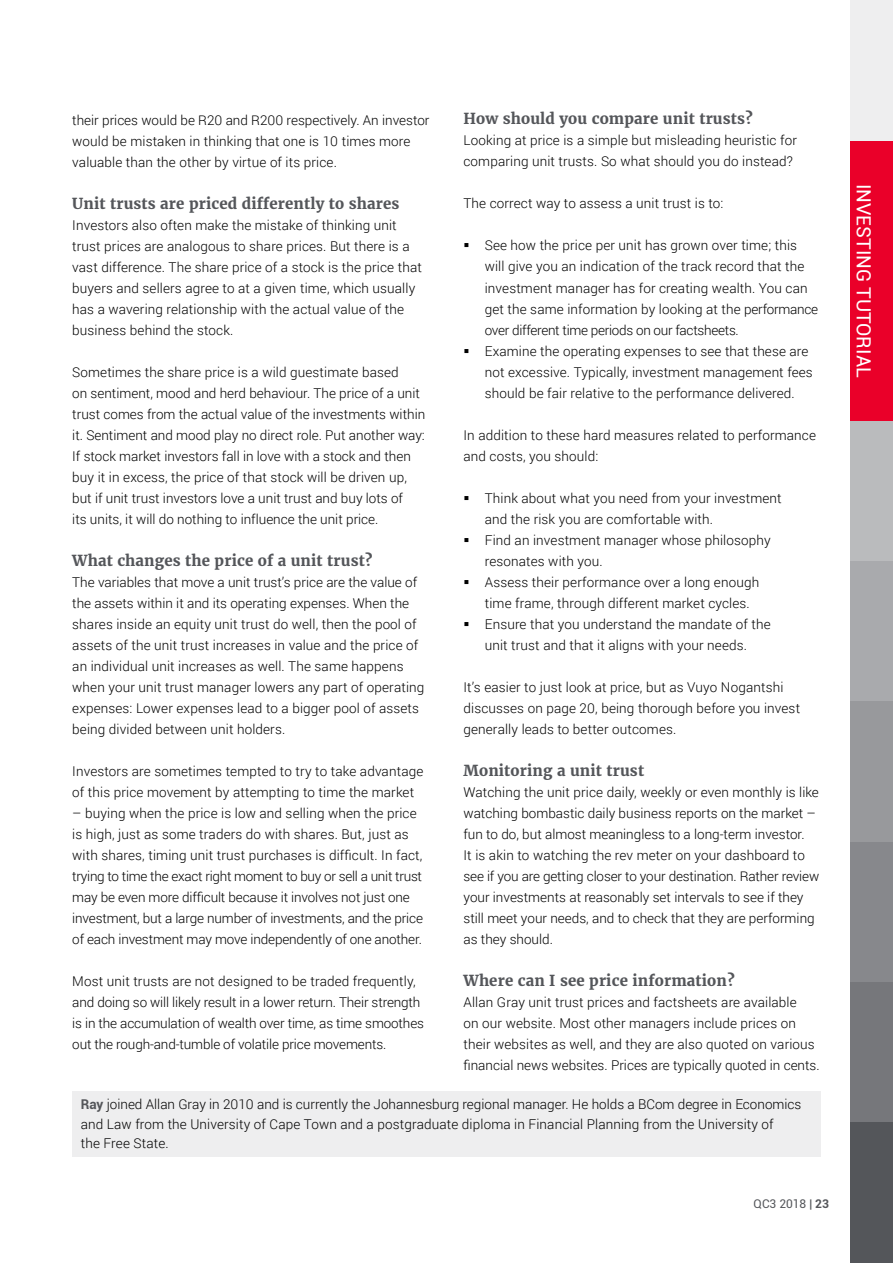
<style>
.page{position:relative;width:893px;height:1263px;background:#fff}
.page>*{position:absolute;margin:0;border:0;box-sizing:border-box;transform-origin:0 0}
.t1{font:19.5px "Roboto";color:#fff}
.t2{font:700 15px "Merriweather";letter-spacing:.01em;color:#54565a}
.t3{font:300 13.5px/21px "Roboto";letter-spacing:.01em;color:#000}
.t4{font:300 13.5px/21px "Roboto";letter-spacing:-.01em;color:#000}
.t5{font:12px "Roboto";color:#54565a}
.s1{font-weight:700;color:#54565a}
.s2{font-weight:700}
</style>
<div class="page">
<div style="left:850px;top:140px;width:43px;height:141px;background:#ea0029"></div>
<div style="left:850px;top:0;width:43px;height:140px;background:#eeeeef"></div>
<div style="left:850px;top:281px;width:43px;height:140px;background:#ea0029"></div>
<div style="left:850px;top:421px;width:43px;height:140px;background:#babbbd"></div>
<div style="left:850px;top:561px;width:43px;height:141px;background:#a9aaad"></div>
<div style="left:850px;top:702px;width:43px;height:140px;background:#98999c"></div>
<div style="left:850px;top:842px;width:43px;height:140px;background:#87888c"></div>
<div style="left:850px;top:982px;width:43px;height:141px;background:#76777b"></div>
<div style="left:850px;top:1123px;width:43px;height:140px;background:#54565a"></div>
<div style="left:72px;top:1091px;width:749px;height:66px;background:#eeeeef"></div>
<p class="t3" style="left:72px;top:109px;width:359px">their prices would be R20 and R200 respectively. An investor would be mistaken in thinking that one is 10 times more valuable than the other by virtue of its price.</p>
<p class="t2" style="left:72px;top:194px;width:329px">Unit trusts are priced differently to shares</p>
<p class="t3" style="left:72px;top:214px;width:351px">Investors also often make the mistake of thinking unit trust prices are analogous to share prices. But there is a vast difference. The share price of a stock is the price that buyers and sellers agree to at a given time, which usually has a wavering relationship with the actual value of the business behind the stock.</p>
<p class="t3" style="left:72px;top:361px;width:354px">Sometimes the share price is a wild guestimate based<br>on sentiment, mood and herd behaviour. The price of a unit trust comes from the actual value of the investments within it. Sentiment and mood play no direct role. Put another way:<br>If stock market investors fall in love with a stock and then buy it in excess, the price of that stock will be driven up, but if unit trust investors love a unit trust and buy lots of<br>its units, it will do nothing to influence the unit price.</p>
<p class="t2" style="left:72px;top:551px;width:302px">What changes the price of a unit trust?</p>
<p class="t3" style="left:72px;top:571px;width:354px">The variables that move a unit trust’s price are the value of the assets within it and its operating expenses. When the shares inside an equity unit trust do well, then the pool of assets of the unit trust increases in value and the price of an individual unit increases as well. The same happens when your unit trust manager lowers any part of operating expenses: Lower expenses lead to a bigger pool of assets being divided between unit holders.</p>
<p class="t3" style="left:72px;top:760px;width:353px">Investors are sometimes tempted to try to take advantage of this price movement by attempting to time the market</p>
<p class="t4" style="left:72px;top:802px;width:352px">– buying when the price is low and selling when the price is high, just as some traders do with shares. But, just as with shares, timing unit trust purchases is difficult. In fact, trying to time the exact right moment to buy or sell a unit trust may be even more difficult because it involves not just one investment, but a large number of investments, and the price of each investment may move independently of one another.</p>
<p class="t4" style="left:72px;top:970px;width:353px">Most unit trusts are not designed to be traded frequently, and doing so will likely result in a lower return. Their strength is in the accumulation of wealth over time, as time smoothes out the rough-and-tumble of volatile price movements.</p>
<p class="t2" style="left:463px;top:110px;width:291px">How should you compare unit trusts?</p>
<p class="t3" style="left:463px;top:130px;width:335px">Looking at price is a simple but misleading heuristic for comparing unit trusts. So what should you do instead?</p>
<p class="t3" style="left:463px;top:193px;width:261px">The correct way to assess a unit trust is to:</p>
<p class="t3" style="left:485px;top:235px;width:335px">See how the price per unit has grown over time; this will give you an indication of the track record that the investment manager has for creating wealth. You can get the same information by looking at the performance over different time periods on our factsheets.<br>Examine the operating expenses to see that these are not excessive. Typically, investment management fees should be fair relative to the performance delivered.</p>
<p class="t3" style="left:463px;top:424px;width:354px">In addition to these hard measures related to performance and costs, you should:</p>
<p class="t3" style="left:485px;top:487px;width:298px">Think about what you need from your investment and the risk you are comfortable with.<br>Find an investment manager whose philosophy resonates with you.<br>Assess their performance over a long enough time frame, through different market cycles.<br>Ensure that you understand the mandate of the unit trust and that it aligns with your needs.</p>
<p class="t3" style="left:463px;top:676px;width:338px">It’s easier to just look at price, but as Vuyo Nogantshi discusses on page 20, being thorough before you invest generally leads to better outcomes.</p>
<p class="t2" style="left:463px;top:761px;width:182px">Monitoring a unit trust</p>
<p class="t3" style="left:463px;top:781px;width:357px">Watching the unit price daily, weekly or even monthly is like watching bombastic daily business reports on the market – fun to do, but almost meaningless to a long-term investor.<br>It is akin to watching the rev meter on your dashboard to see if you are getting closer to your destination. Rather review your investments at reasonably set intervals to see if they still meet your needs, and to check that they are performing as they should.</p>
<p class="t2" style="left:463px;top:971px;width:273px">Where can I see price information?</p>
<p class="t3" style="left:463px;top:991px;width:358px">Allan Gray unit trust prices and factsheets are available<br>on our website. Most other managers include prices on their websites as well, and they are also quoted on various financial news websites. Prices are typically quoted in cents.</p>
<p class="t3" style="left:81px;top:1094px;width:722px;line-height:19.5px"><span class="s1">Ray</span> joined Allan Gray in 2010 and is currently the Johannesburg regional manager. He holds a BCom degree in Economics and Law from the University of Cape Town and a postgraduate diploma in Financial Planning from the University of<br>the Free State.</p>
<p class="t5" style="left:754px;top:1197px;width:77px">QC3 2018 | <span class="s2">23</span></p>
<h1 class="t1" style="left:875px;top:184px;width:195px;rotate:90deg">INVESTING TUTORIAL</h1>
</div>
